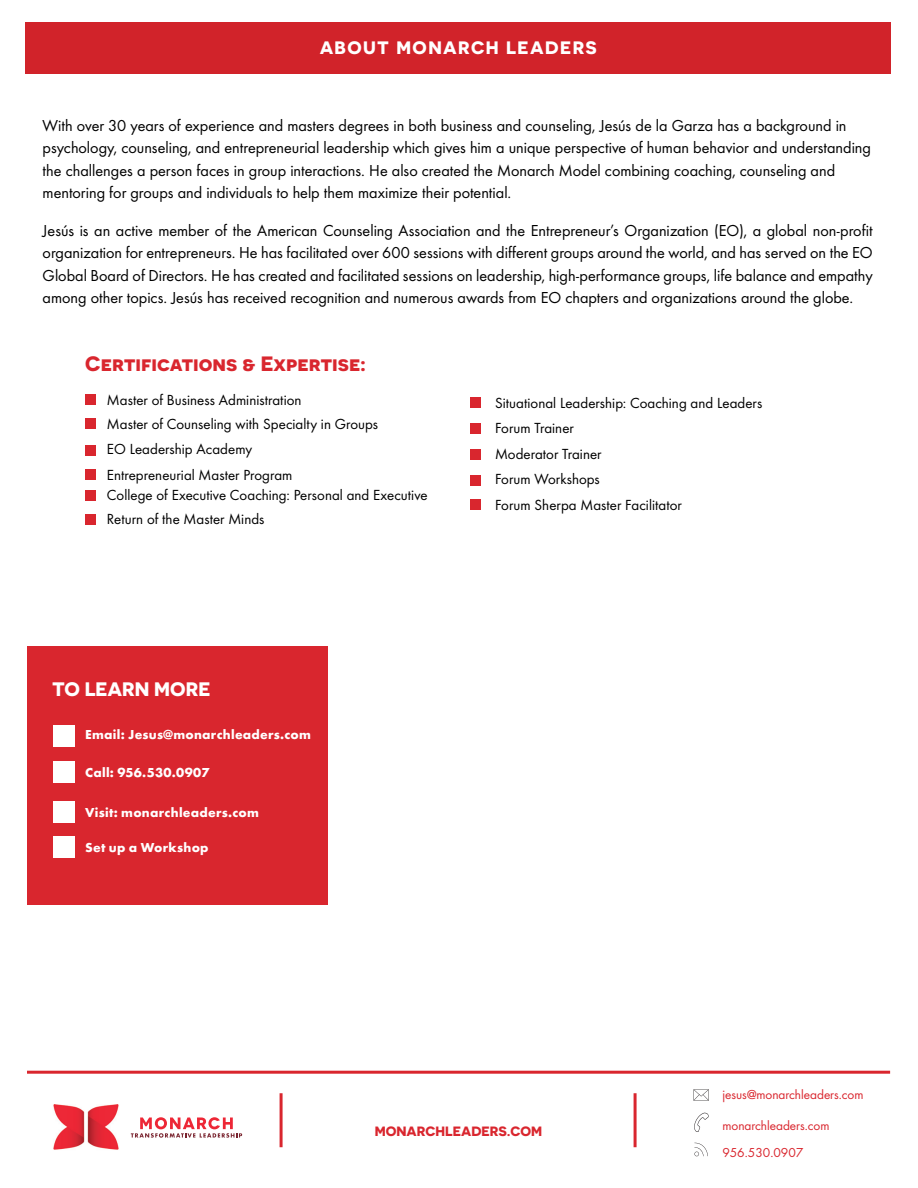
<style>
.page{position:relative;width:918px;height:1188px;background:#fff}
.page>*{position:absolute;margin:0;border:0;box-sizing:border-box;transform-origin:0 0}
.t1{font:700 20.7px "Novecentosanswide";letter-spacing:-.005em;color:#d9262e}
.t2{font:700 19.5px "Novecentosanswide";color:#fff}
.t3{font:700 18px "Novecentosanswide";letter-spacing:.075em;color:#fff}
.t4{font:16.5px/22.5px "Futura Boo";color:#000}
.t5{font:15.15px/25.5px "Futura Boo";letter-spacing:.005em;color:#000}
.t6{font:700 13.5px "Futura";letter-spacing:.02em;color:#fff}
.t7{font:13.5px/27px "Futura Boo";color:#d9262e}
.t8{font:700 13.5px "Novecentosanswide";color:#d9262e}
</style>
<div class="page">
<div style="left:85px;top:445px;width:11px;height:11px;background:#d9262e"></div>
<div style="left:85px;top:418px;width:11px;height:11px;background:#d9262e"></div>
<div style="left:85px;top:394px;width:11px;height:11px;background:#d9262e"></div>
<div style="left:85px;top:469px;width:11px;height:11px;background:#d9262e"></div>
<div style="left:85px;top:490px;width:11px;height:11px;background:#d9262e"></div>
<div style="left:85px;top:514px;width:11px;height:11px;background:#d9262e"></div>
<div style="left:470px;top:397px;width:11px;height:11px;background:#d9262e"></div>
<div style="left:470px;top:423px;width:11px;height:11px;background:#d9262e"></div>
<div style="left:470px;top:449px;width:11px;height:11px;background:#d9262e"></div>
<div style="left:470px;top:475px;width:11px;height:11px;background:#d9262e"></div>
<div style="left:470px;top:499px;width:11px;height:11px;background:#d9262e"></div>
<div style="left:26px;top:22px;width:865px;height:51px;background:#d1232a"></div>
<div style="left:27px;top:646px;width:300px;height:258px;background:#d9262e"></div>
<div style="left:53px;top:726px;width:21px;height:21px;background:#fff"></div>
<div style="left:53px;top:762px;width:21px;height:21px;background:#fff"></div>
<div style="left:53px;top:802px;width:21px;height:21px;background:#fff"></div>
<div style="left:53px;top:837px;width:21px;height:21px;background:#fff"></div>
<img style="left:53px;top:1104px;width:66px;height:46px">
<svg style="left:131px;top:1117px;width:111px;height:21px"></svg>
<hr style="left:27px;top:1071px;width:863px;height:3px;background:#d9262e">
<svg style="left:694px;top:1089px;width:15px;height:12px"></svg>
<svg style="left:694px;top:1113px;width:15px;height:19px"></svg>
<svg style="left:694px;top:1143px;width:14px;height:13px"></svg>
<hr style="left:280px;top:1093px;width:3px;height:54px;background:#d9262e">
<hr style="left:634px;top:1093px;width:3px;height:54px;background:#d9262e">
<p class="t3" style="left:320px;top:37px;width:279px">ABOUT MONARCH LEADERS</p>
<p class="t4" style="left:43px;top:114px;width:830px">With over 30 years of experience and masters degrees in both business and counseling, Jesús de la Garza has a background in psychology, counseling, and entrepreneurial leadership which gives him a unique perspective of human behavior and understanding the challenges a person faces in group interactions. He also created the Monarch Model combining coaching, counseling and mentoring for groups and individuals to help them maximize their potential.</p>
<p class="t4" style="left:43px;top:219px;width:832px;text-align:justify">Jesús is an active member of the American Counseling Association and the Entrepreneur’s Organization (EO), a global non-profit organization for entrepreneurs. He has facilitated over 600 sessions with different groups around the world, and has served on the EO Global Board of Directors. He has created and facilitated sessions on leadership, high-performance groups, life balance and empathy among other topics. Jesús has received recognition and numerous awards from EO chapters and organizations around the globe.</p>
<p class="t1" style="left:85px;top:350px;width:282px">Certifications &amp; Expertise:</p>
<p class="t5" style="left:107px;top:387px;width:273px;line-height:24px">Master of Business Administration<br>Master of Counseling with Specialty in Groups</p>
<p class="t5" style="left:107px;top:436px;width:187px">EO Leadership Academy<br>Entrepreneurial Master Program</p>
<p class="t5" style="left:107px;top:483px;width:322px;line-height:24px">College of Executive Coaching: Personal and Executive<br>Return of the Master Minds</p>
<p class="t2" style="left:52px;top:677px;width:160px">TO LEARN MORE</p>
<p class="t6" style="left:85px;top:725px;width:227px">Email: Jesus@monarchleaders.com</p>
<p class="t6" style="left:85px;top:763px;width:126px">Call: 956.530.0907</p>
<p class="t6" style="left:85px;top:803px;width:175px">Visit: monarchleaders.com</p>
<p class="t6" style="left:85px;top:838px;width:125px">Set up a Workshop</p>
<p class="t5" style="left:495px;top:390px;width:269px">Situational Leadership: Coaching and Leaders<br>Forum Trainer<br>Moderator Trainer<br>Forum Workshops<br>Forum Sherpa Master Facilitator</p>
<p class="t8" style="left:375px;top:1123px;width:169px">MONARCHLEADERS.COM</p>
<p class="t7" style="left:722px;top:1081px;width:143px">jesus@monarchleaders.com</p>
<p class="t7" style="left:722px;top:1112px;width:109px">monarchleaders.com<br>956.530.0907</p>
</div>
